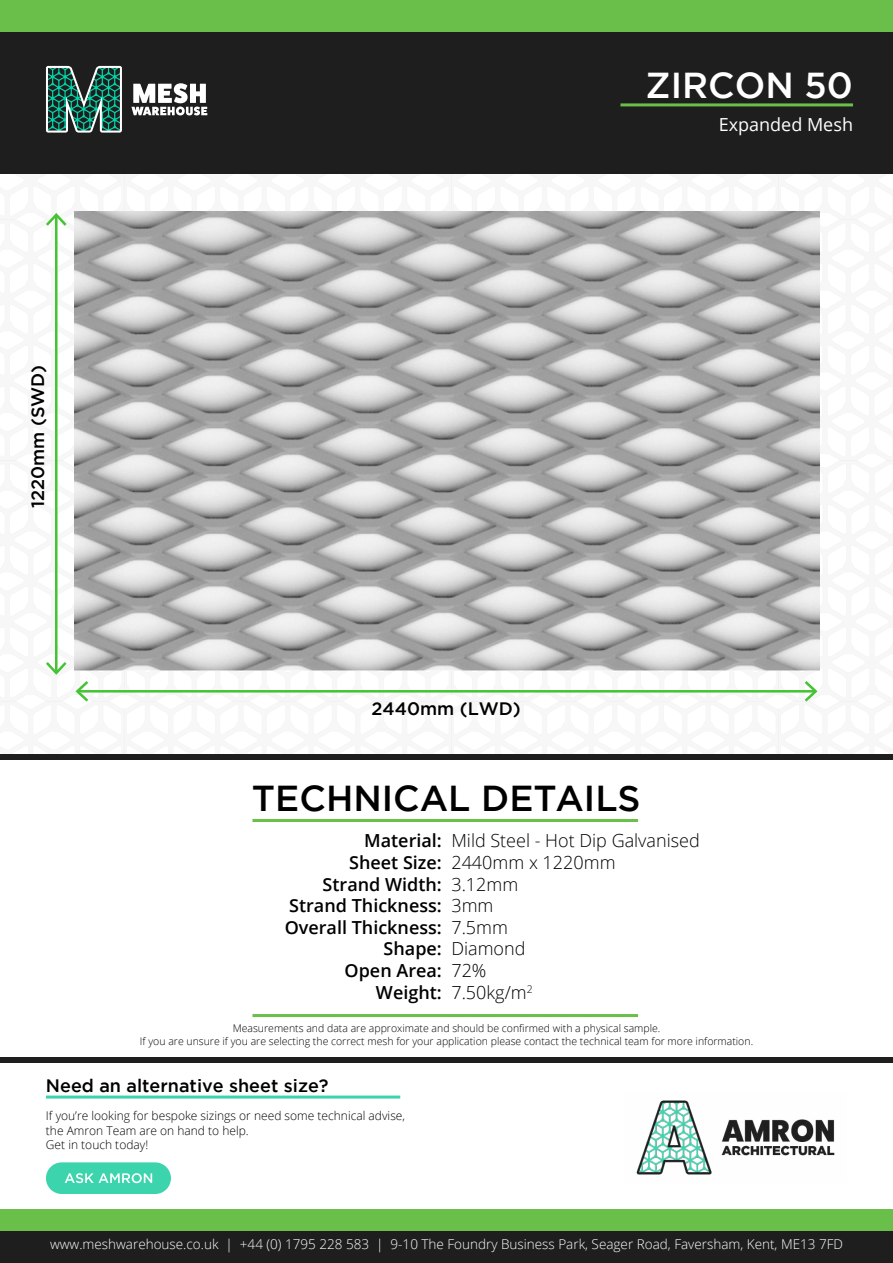
<style>
.page{position:relative;width:893px;height:1263px;background:#fff}
.page>*{position:absolute;margin:0;border:0;box-sizing:border-box;transform-origin:0 0}
.t1{font:500 36px "Gotham";color:#000}
.t2{font:500 36px "Gotham";color:#fff}
.t3{font:600 18px/21.6px "Open Sans";color:#000;text-align:right}
.t4{font:300 18px/21.6px "Open Sans";color:#000}
.t5{font:500 18px "Gotham";color:#000}
.t6{font:18px "Open Sans";color:#fff}
.t7{font:300 13.5px "Open Sans";color:#fff}
.t8{font:300 12px/14.4px "Open Sans";color:#000}
.t9{font:300 10.5px/12.6px "Open Sans";color:#000;text-align:center}
</style>
<div class="page">
<div style="left:0;top:1230px;width:893px;height:33px;background:#1e1e1e"></div>
<div style="left:0;top:31px;width:893px;height:143px;background:#1e1e1e"></div>
<div style="left:0;top:1209px;width:893px;height:21px;background:#6abf4b"></div>
<div style="left:0;top:0;width:893px;height:31px;background:#6abf4b"></div>
<svg style="left:46px;top:66px;width:76px;height:67px"></svg>
<svg style="left:131px;top:83px;width:76px;height:32px"></svg>
<hr style="left:620px;top:103px;width:233px;height:3px;background:#6abf4b">
<hr style="left:252px;top:819px;width:386px;height:3px;background:#6abf4b">
<hr style="left:252px;top:1014px;width:386px;height:3px;background:#6abf4b">
<div style="left:0;top:754px;width:893px;height:5px;background:#1e1e1e"></div>
<div style="left:0;top:1058px;width:893px;height:5px;background:#1e1e1e"></div>
<div style="left:46px;top:1162px;width:125px;height:32px;background:#3bd4ad;border-radius:16px"></div>
<svg style="left:65px;top:1173px;width:87px;height:10px"></svg>
<hr style="left:46px;top:1095px;width:354px;height:3px;background:#3bd4ad">
<img style="left:636px;top:1100px;width:199px;height:75px">
<svg style="left:0;top:174px;width:893px;height:580px"></svg>
<h2 class="t5" style="left:28px;top:508px;width:145px;rotate:-90deg">1220mm (SWD)</h2>
<h1 class="t2" style="left:645px;top:65px;width:209px">ZIRCON 50</h1>
<h2 class="t6" style="left:719px;top:112px;width:136px">Expanded Mesh</h2>
<h2 class="t5" style="left:372px;top:698px;width:151px">2440mm (LWD)</h2>
<h1 class="t1" style="left:252px;top:778px;width:390px">TECHNICAL DETAILS</h1>
<h2 class="t3" style="left:285px;top:830px;width:159px">Material:<br>Sheet Size:<br>Strand Width:<br>Strand Thickness:<br>Overall Thickness:<br>Shape:<br>Open Area:<br>Weight:</h2>
<h2 class="t4" style="left:451px;top:829px;width:250px">Mild Steel - Hot Dip Galvanised<br>2440mm x 1220mm<br>3.12mm<br>3mm<br>7.5mm<br>Diamond<br>72%<br>7.50kg/m<sup>2</sup></h2>
<p class="t9" style="left:140px;top:1022px;width:615px">Measurements and data are approximate and should be confirmed with a physical sample.<br>If you are unsure if you are selecting the correct mesh for your application please contact the technical team for more information.</p>
<h2 class="t5" style="left:46px;top:1075px;width:284px">Need an alternative sheet size?</h2>
<p class="t8" style="left:46px;top:1108px;width:361px">If you’re looking for bespoke sizings or need some technical advise, the Amron Team are on hand to help.<br>Get in touch today!</p>
<p class="t7" style="left:50px;top:1235px;width:794px">www.meshwarehouse.co.uk | +44 (0) 1795 228 583 | 9-10 The Foundry Business Park, Seager Road, Faversham, Kent, ME13 7FD</p>
</div>
